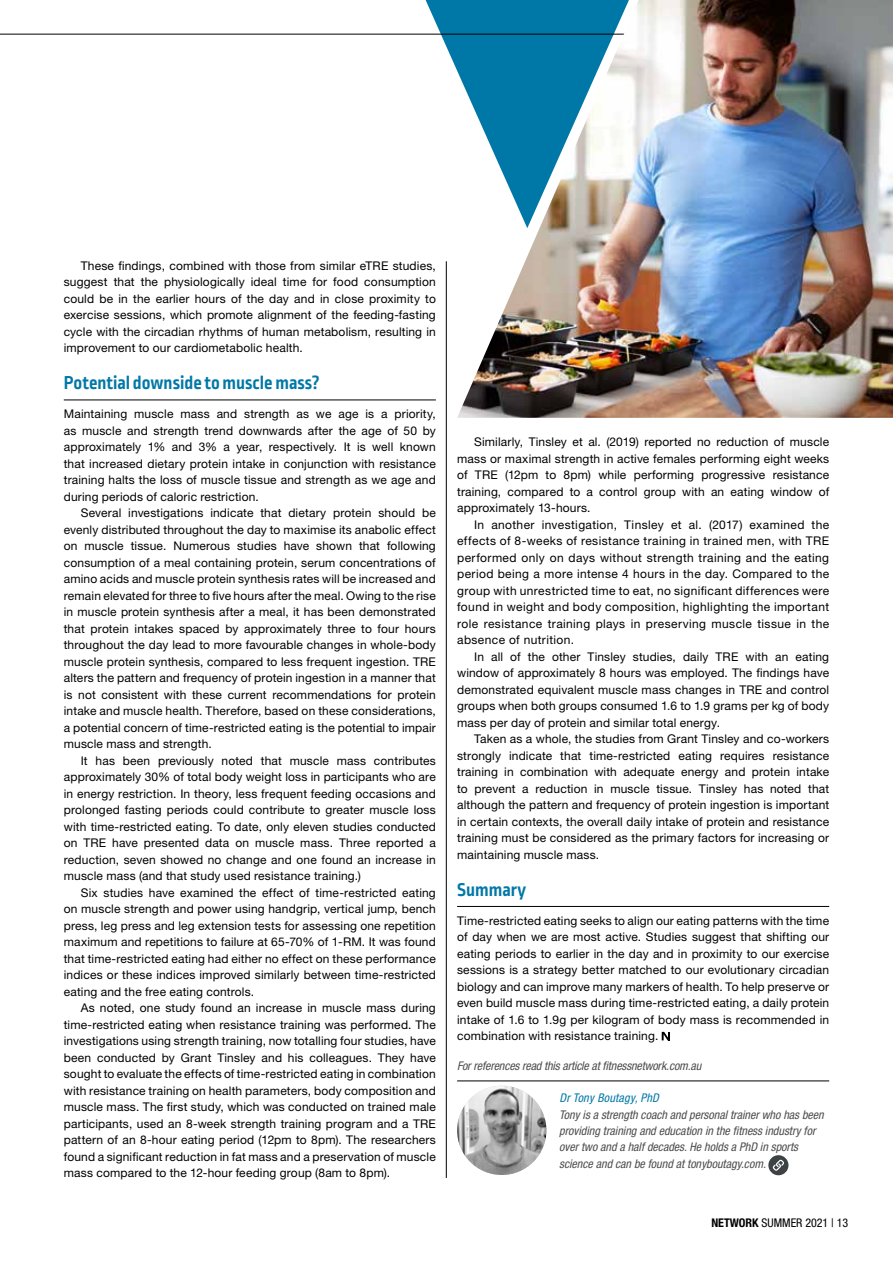
<style>
.page{position:relative;width:893px;height:1263px;background:#fff}
.page>*{position:absolute;margin:0;border:0;box-sizing:border-box;transform-origin:0 0}
.t1{font:700 19.5px "Ropa Sans Pro";color:#0078a7}
.t2{font:12px/16.5px "Helvetica Neue LT Std";letter-spacing:.015em;color:#000;text-align:justify}
.t3{font:italic condensed 12px/16.4px "Helvetica Neue LT Std";color:#4d4d4f}
.t4{font:condensed 12px "Helvetica Neue LT Std";color:#000}
.t5{font:italic condensed 12px "Helvetica Neue LT Std";letter-spacing:.02em;color:#0078a7}
.s1{font-weight:700}
</style>
<div class="page">
<hr style="left:64px;top:400px;width:372px;height:1px;background:#000">
<hr style="left:457px;top:906px;width:372px;height:1px;background:#000">
<hr style="left:457px;top:1081px;width:372px;height:1px;background:#000">
<svg style="left:662px;top:1032px;width:8px;height:8px"></svg>
<img style="left:457px;top:1086px;width:89px;height:89px;border-radius:45px">
<div style="left:768px;top:1155px;width:20px;height:20px;background:#3d4245;border-radius:50%"></div>
<svg style="left:773px;top:1160px;width:11px;height:11px"></svg>
<svg style="left:426px;top:0;width:31px;height:70px"></svg>
<hr style="left:0;top:34px;width:893px;height:1px;background:#000">
<img style="left:457px;top:0;width:436px;height:418px">
<hr style="left:446px;top:261px;width:1px;height:917px;background:#000">
<p class="t2" style="left:64px;top:257px;width:374px;text-indent:17px">These findings, combined with those from similar eTRE studies, suggest that the physiologically ideal time for food consumption could be in the earlier hours of the day and in close proximity to exercise sessions, which promote alignment of the feeding-fasting cycle with the circadian rhythms of human metabolism, resulting in improvement to our cardiometabolic health.</p>
<h1 class="t1" style="left:64px;top:372px;width:257px">Potential downside to muscle mass?</h1>
<p class="t2" style="left:64px;top:406px;width:374px">Maintaining muscle mass and strength as we age is a priority, as muscle and strength trend downwards after the age of 50 by approximately 1% and 3% a year, respectively. It is well known that increased dietary protein intake in conjunction with resistance training halts the loss of muscle tissue and strength as we age and during periods of caloric restriction.</p>
<p class="t2" style="left:64px;top:505px;width:374px;text-indent:17px">Several investigations indicate that dietary protein should be evenly distributed throughout the day to maximise its anabolic effect on muscle tissue. Numerous studies have shown that following consumption of a meal containing protein, serum concentrations of amino acids and muscle protein synthesis rates will be increased and remain elevated for three to five hours after the meal. Owing to the rise in muscle protein synthesis after a meal, it has been demonstrated that protein intakes spaced by approximately three to four hours throughout the day lead to more favourable changes in whole-body muscle protein synthesis, compared to less frequent ingestion. TRE alters the pattern and frequency of protein ingestion in a manner that is not consistent with these current recommendations for protein intake and muscle health. Therefore, based on these considerations, a potential concern of time-restricted eating is the potential to impair muscle mass and strength.</p>
<p class="t2" style="left:64px;top:752px;width:374px;text-indent:17px">It has been previously noted that muscle mass contributes approximately 30% of total body weight loss in participants who are in energy restriction. In theory, less frequent feeding occasions and prolonged fasting periods could contribute to greater muscle loss with time-restricted eating. To date, only eleven studies conducted on TRE have presented data on muscle mass. Three reported a reduction, seven showed no change and one found an increase in muscle mass (and that study used resistance training.)</p>
<p class="t2" style="left:64px;top:884px;width:374px;text-indent:17px">Six studies have examined the effect of time-restricted eating on muscle strength and power using handgrip, vertical jump, bench press, leg press and leg extension tests for assessing one repetition maximum and repetitions to failure at 65-70% of 1-RM. It was found that time-restricted eating had either no effect on these performance indices or these indices improved similarly between time-restricted eating and the free eating controls.</p>
<p class="t2" style="left:64px;top:1000px;width:374px;text-indent:17px">As noted, one study found an increase in muscle mass during time-restricted eating when resistance training was performed. The investigations using strength training, now totalling four studies, have been conducted by Grant Tinsley and his colleagues. They have sought to evaluate the effects of time-restricted eating in combination with resistance training on health parameters, body composition and muscle mass. The first study, which was conducted on trained male participants, used an 8-week strength training program and a TRE pattern of an 8-hour eating period (12pm to 8pm). The researchers found a significant reduction in fat mass and a preservation of muscle mass compared to the 12-hour feeding group (8am to 8pm).</p>
<p class="t2" style="left:457px;top:434px;width:374px;text-indent:17px">Similarly, Tinsley et al. (2019) reported no reduction of muscle mass or maximal strength in active females performing eight weeks of TRE (12pm to 8pm) while performing progressive resistance training, compared to a control group with an eating window of approximately 13-hours.</p>
<p class="t2" style="left:457px;top:516px;width:374px;text-indent:17px">In another investigation, Tinsley et al. (2017) examined the effects of 8-weeks of resistance training in trained men, with TRE performed only on days without strength training and the eating period being a more intense 4 hours in the day. Compared to the group with unrestricted time to eat, no significant differences were found in weight and body composition, highlighting the important role resistance training plays in preserving muscle tissue in the absence of nutrition.</p>
<p class="t2" style="left:457px;top:648px;width:374px;text-indent:17px">In all of the other Tinsley studies, daily TRE with an eating window of approximately 8 hours was employed. The findings have demonstrated equivalent muscle mass changes in TRE and control groups when both groups consumed 1.6 to 1.9 grams per kg of body mass per day of protein and similar total energy.</p>
<p class="t2" style="left:457px;top:731px;width:374px;text-indent:17px">Taken as a whole, the studies from Grant Tinsley and co-workers strongly indicate that time-restricted eating requires resistance training in combination with adequate energy and protein intake to prevent a reduction in muscle tissue. Tinsley has noted that although the pattern and frequency of protein ingestion is important in certain contexts, the overall daily intake of protein and resistance training must be considered as the primary factors for increasing or maintaining muscle mass.</p>
<h1 class="t1" style="left:457px;top:878px;width:71px">Summary</h1>
<p class="t2" style="left:457px;top:912px;width:374px">Time-restricted eating seeks to align our eating patterns with the time of day when we are most active. Studies suggest that shifting our eating periods to earlier in the day and in proximity to our exercise sessions is a strategy better matched to our evolutionary circadian biology and can improve many markers of health. To help preserve or even build muscle mass during time-restricted eating, a daily protein intake of 1.6 to 1.9g per kilogram of body mass is recommended in combination with resistance training.</p>
<p class="t3" style="left:457px;top:1057px;width:246px">For references read this article at fitnessnetwork.com.au</p>
<p class="t5" style="left:559px;top:1091px;width:101px">Dr Tony Boutagy, PhD</p>
<p class="t3" style="left:559px;top:1106px;width:266px">Tony is a strength coach and personal trainer who has been providing training and education in the fitness industry for over two and a half decades. He holds a PhD in sports science and can be found at tonyboutagy.com.</p>
<p class="t4" style="left:711px;top:1215px;width:138px"><span class="s1">NETWORK</span> SUMMER 2021 | 13</p>
</div>
